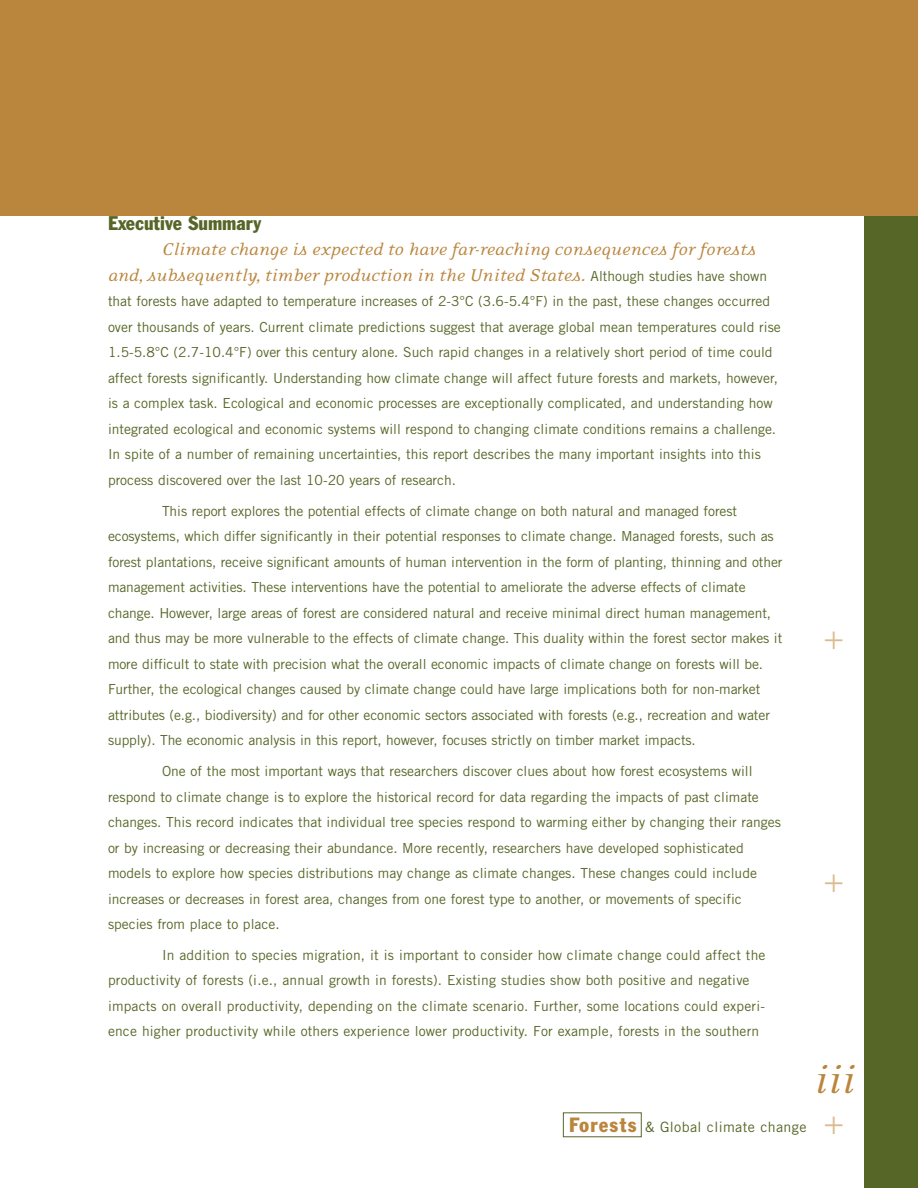
<style>
.page{position:relative;width:918px;height:1188px;background:#fff}
.page>*{position:absolute;margin:0;border:0;box-sizing:border-box;transform-origin:0 0}
.t1{font:italic 45px "Eidetic Serif";color:#ba853d}
.t2{font:300 30px "Akzidenz Grotesk BE";color:#dcba90}
.t3{font:italic 19.5px/25.5px "Eidetic Serif";letter-spacing:-.01em;color:#ba853d}
.t4{font:condensed 19.5px "Franklin Gothic BT";color:#566627}
.t5{font:14.25px "Trade Gothic";letter-spacing:.025em;color:#566627}
.t6{font:13.8px/25.5px "Trade Gothic";color:#566627}
.s1{font-family:"Trade Gothic";font-style:normal;font-size:13.8px;color:#566627}
.s2{font-family:"Franklin Gothic BT";font-stretch:condensed;font-size:20.25px;color:#ba853d}
</style>
<div class="page">
<div style="left:0;top:0;width:918px;height:216px;background:#ba853d"></div>
<div style="left:864px;top:216px;width:54px;height:972px;background:#566627"></div>
<h3 class="t4" style="left:108px;top:216px;width:155px">Executive Summary</h3>
<h3 class="t3" style="left:108px;top:236px;width:661px;text-indent:54px">Climate change is expected to have far-reaching consequences for forests and, subsequently, timber production in the United States. <span class="s1">Although studies have shown</span></h3>
<p class="t6" style="left:108px;top:290px;width:674px">that forests have adapted to temperature increases of 2-3°C (3.6-5.4°F) in the past, these changes occurred over thousands of years. Current climate predictions suggest that average global mean temperatures could rise 1.5-5.8°C (2.7-10.4°F) over this century alone. Such rapid changes in a relatively short period of time could affect forests significantly. Understanding how climate change will affect future forests and markets, however, is a complex task. Ecological and economic processes are exceptionally complicated, and understanding how integrated ecological and economic systems will respond to changing climate conditions remains a challenge.<br>In spite of a number of remaining uncertainties, this report describes the many important insights into this process discovered over the last 10-20 years of research.</p>
<p class="t6" style="left:108px;top:500px;width:676px;text-indent:54px">This report explores the potential effects of climate change on both natural and managed forest ecosystems, which differ significantly in their potential responses to climate change. Managed forests, such as forest plantations, receive significant amounts of human intervention in the form of planting, thinning and other management activities. These interventions have the potential to ameliorate the adverse effects of climate change. However, large areas of forest are considered natural and receive minimal direct human management, and thus may be more vulnerable to the effects of climate change. This duality within the forest sector makes it more difficult to state with precision what the overall economic impacts of climate change on forests will be.<br>Further, the ecological changes caused by climate change could have large implications both for non-market attributes (e.g., biodiversity) and for other economic sectors associated with forests (e.g., recreation and water supply). The economic analysis in this report, however, focuses strictly on timber market impacts.</p>
<p class="t6" style="left:108px;top:760px;width:674px;text-indent:54px">One of the most important ways that researchers discover clues about how forest ecosystems will respond to climate change is to explore the historical record for data regarding the impacts of past climate changes. This record indicates that individual tree species respond to warming either by changing their ranges or by increasing or decreasing their abundance. More recently, researchers have developed sophisticated models to explore how species distributions may change as climate changes. These changes could include increases or decreases in forest area, changes from one forest type to another, or movements of specific species from place to place.</p>
<p class="t6" style="left:108px;top:944px;width:659px;text-indent:54px">In addition to species migration, it is important to consider how climate change could affect the productivity of forests (i.e., annual growth in forests). Existing studies show both positive and negative impacts on overall productivity, depending on the climate scenario. Further, some locations could experi&shy;ence higher productivity while others experience lower productivity. For example, forests in the southern</p>
<p class="t5" style="left:569px;top:1122px;width:239px"><span class="s2">Forests</span> &amp; Global climate change</p>
<h2 class="t2" style="left:824px;top:628px;width:22px">+</h2>
<h2 class="t2" style="left:824px;top:870px;width:22px">+</h2>
<h1 class="t1" style="left:813px;top:1052px;width:43px">iii</h1>
<h2 class="t2" style="left:824px;top:1113px;width:22px">+</h2>
</div>
